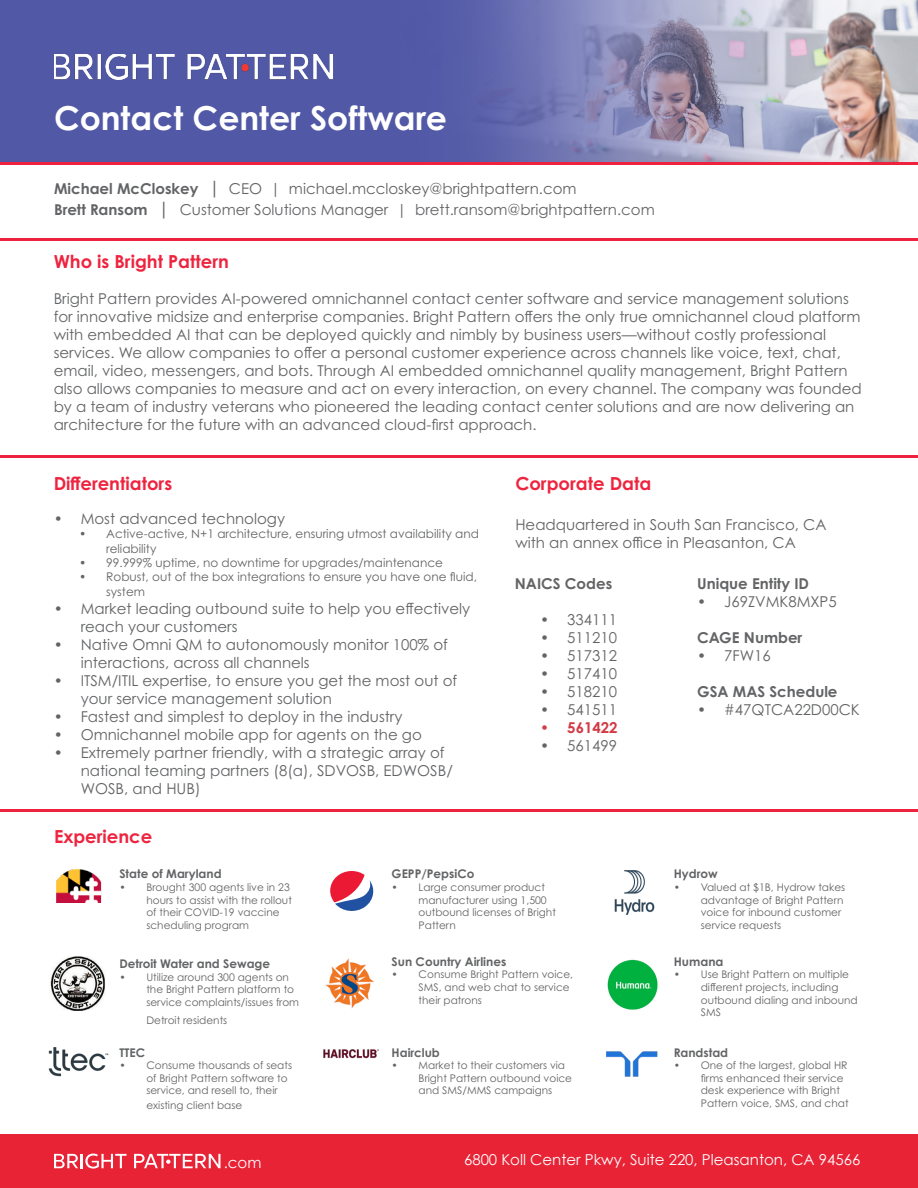
<style>
.page{position:relative;width:918px;height:1188px;background:#fff}
.page>*{position:absolute;margin:0;border:0;box-sizing:border-box;transform-origin:0 0}
.t1{font:700 33px "Century Gothic Pro";color:#fff}
.t2{font:700 18px "Century Gothic Pro";color:#ee243f}
.t3{font:15px/18px "Century Gothic Pro";color:#636466}
.t4{font:15px "Century Gothic";color:#fff}
.t5{font:700 15px "Century Gothic Pro";color:#636466}
.t6{font:700 15px "Century Gothic Pro";color:#d23a44}
.t7{font:12px/14.4px "Century Gothic Pro";color:#636466}
.t8{font:700 12px "Century Gothic Pro";color:#636466}
.t9{font:10.5px/12.6px "Century Gothic Pro";color:#636466}
.s1{font-weight:700}
.s2{font-size:18px}
</style>
<div class="page">
<img style="left:0;top:0;width:918px;height:162px">
<img style="left:54px;top:54px;width:280px;height:25px">
<hr style="left:0;top:162px;width:918px;height:3px;background:#ee223e">
<hr style="left:0;top:238px;width:918px;height:3px;background:#ee223e">
<hr style="left:0;top:455px;width:918px;height:3px;background:#ee223e">
<hr style="left:0;top:809px;width:918px;height:3px;background:#ee223e">
<div style="left:0;top:1134px;width:918px;height:54px;background:#e92336"></div>
<svg style="left:54px;top:1154px;width:73px;height:15px"></svg>
<svg style="left:134px;top:1154px;width:86px;height:14px"></svg>
<img style="left:56px;top:869px;width:46px;height:34px">
<svg style="left:330px;top:871px;width:44px;height:40px"></svg>
<img style="left:614px;top:870px;width:41px;height:45px">
<img style="left:50px;top:957px;width:55px;height:54px">
<img style="left:325px;top:958px;width:49px;height:51px">
<img style="left:607px;top:959px;width:51px;height:51px">
<img style="left:48px;top:1047px;width:61px;height:30px">
<img style="left:323px;top:1049px;width:56px;height:10px">
<img style="left:606px;top:1051px;width:52px;height:26px">
<h1 class="t1" style="left:54px;top:98px;width:395px">Contact Center Software</h1>
<p class="t3" style="left:54px;top:177px;width:602px;line-height:21.6px"><span class="s1">Michael McCloskey</span> <span class="s2">|</span> CEO | michael.mccloskey@brightpattern.com<br><span class="s1">Brett Ransom</span> <span class="s2">|</span> Customer Solutions Manager | brett.ransom@brightpattern.com</p>
<p class="t2" style="left:54px;top:250px;width:177px">Who is Bright Pattern</p>
<p class="t3" style="left:54px;top:290px;width:810px">Bright Pattern provides AI-powered omnichannel contact center software and service management solutions for innovative midsize and enterprise companies. Bright Pattern offers the only true omnichannel cloud platform with embedded AI that can be deployed quickly and nimbly by business users—without costly professional services. We allow companies to offer a personal customer experience across channels like voice, text, chat, email, video, messengers, and bots. Through AI embedded omnichannel quality management, Bright Pattern also allows companies to measure and act on every interaction, on every channel. The company was founded by a team of industry veterans who pioneered the leading contact center solutions and are now delivering an architecture for the future with an advanced cloud-first approach.</p>
<p class="t2" style="left:54px;top:472px;width:120px">Differentiators</p>
<p class="t3" style="left:54px;top:509px;width:233px">• Most advanced technology</p>
<p class="t7" style="left:106px;top:527px;width:374px;text-indent:-27px">• Active-active, N+1 architecture, ensuring utmost availability and reliability</p>
<p class="t7" style="left:79px;top:555px;width:365px">• 99.999% uptime, no downtime for upgrades/maintenance</p>
<p class="t7" style="left:106px;top:570px;width:372px;text-indent:-27px">• Robust, out of the box integrations to ensure you have one fluid, system</p>
<p class="t3" style="left:81px;top:599px;width:391px;text-indent:-27px">• Market leading outbound suite to help you effectively reach your customers</p>
<p class="t3" style="left:81px;top:635px;width:369px;text-indent:-27px">• Native Omni QM to autonomously monitor 100% of interactions, across all channels</p>
<p class="t3" style="left:81px;top:671px;width:378px;text-indent:-27px">• ITSM/ITIL expertise, to ensure you get the most out of your service management solution</p>
<p class="t3" style="left:54px;top:707px;width:350px">• Fastest and simplest to deploy in the industry</p>
<p class="t3" style="left:54px;top:725px;width:370px">• Omnichannel mobile app for agents on the go</p>
<p class="t3" style="left:81px;top:743px;width:374px;text-indent:-27px">• Extremely partner friendly, with a strategic array of national teaming partners (8(a), SDVOSB, EDWOSB/<br>WOSB, and HUB)</p>
<p class="t2" style="left:515px;top:472px;width:138px">Corporate Data</p>
<p class="t3" style="left:515px;top:515px;width:313px">Headquartered in South San Francisco, CA with an annex office in Pleasanton, CA</p>
<p class="t5" style="left:697px;top:574px;width:113px">Unique Entity ID</p>
<p class="t3" style="left:697px;top:592px;width:141px">• J69ZVMK8MXP5</p>
<p class="t5" style="left:697px;top:628px;width:107px">CAGE Number</p>
<p class="t3" style="left:697px;top:646px;width:75px">• 7FW16</p>
<p class="t5" style="left:697px;top:682px;width:142px">GSA MAS Schedule</p>
<p class="t3" style="left:697px;top:700px;width:164px">• #47QTCA22D00CK</p>
<p class="t5" style="left:515px;top:574px;width:99px">NAICS Codes</p>
<p class="t3" style="left:540px;top:610px;width:78px">• 334111</p>
<p class="t3" style="left:540px;top:628px;width:78px">• 511210</p>
<p class="t3" style="left:540px;top:646px;width:78px">• 517312</p>
<p class="t3" style="left:540px;top:664px;width:78px">• 517410</p>
<p class="t3" style="left:540px;top:682px;width:78px">• 518210</p>
<p class="t3" style="left:540px;top:700px;width:78px">• 541511</p>
<p class="t6" style="left:540px;top:718px;width:79px">• 561422</p>
<p class="t3" style="left:540px;top:736px;width:78px">• 561499</p>
<p class="t2" style="left:54px;top:825px;width:100px">Experience</p>
<p class="t8" style="left:119px;top:866px;width:104px">State of Maryland</p>
<p class="t9" style="left:146px;top:881px;width:147px;text-indent:-27px">• Brought 300 agents live in 23 hours to assist with the rollout of their COVID-19 vaccine scheduling program</p>
<p class="t8" style="left:119px;top:956px;width:152px">Detroit Water and Sewage</p>
<p class="t9" style="left:146px;top:970px;width:154px;text-indent:-27px">• Utilize around 300 agents on the Bright Pattern platform to service complaints/issues from</p>
<p class="t9" style="left:146px;top:1014px;width:82px">Detroit residents</p>
<p class="t8" style="left:119px;top:1045px;width:27px">TTEC</p>
<p class="t9" style="left:146px;top:1059px;width:147px;text-indent:-27px">• Consume thousands of seats of Bright Pattern software to service, and resell to, their</p>
<p class="t9" style="left:146px;top:1098px;width:98px">existing client base</p>
<p class="t8" style="left:392px;top:866px;width:84px">GEPP/PepsiCo</p>
<p class="t9" style="left:419px;top:881px;width:139px;text-indent:-27px">• Large consumer product manufacturer using 1,500 outbound licenses of Bright<br>Pattern</p>
<p class="t8" style="left:392px;top:954px;width:116px">Sun Country Airlines</p>
<p class="t9" style="left:419px;top:968px;width:156px;text-indent:-27px">• Consume Bright Pattern voice,<br>SMS, and web chat to service their patrons</p>
<p class="t8" style="left:392px;top:1045px;width:50px">Hairclub</p>
<p class="t9" style="left:419px;top:1059px;width:155px;text-indent:-27px">• Market to their customers via<br>Bright Pattern outbound voice and SMS/MMS campaigns</p>
<p class="t8" style="left:674px;top:866px;width:45px">Hydrow</p>
<p class="t9" style="left:701px;top:881px;width:146px;text-indent:-27px">• Valued at $1B, Hydrow takes advantage of Bright Pattern voice for inbound customer service requests</p>
<p class="t8" style="left:674px;top:954px;width:51px">Humana</p>
<p class="t9" style="left:701px;top:968px;width:158px;text-indent:-27px">• Use Bright Pattern on multiple different projects, including outbound dialing and inbound<br>SMS</p>
<p class="t8" style="left:674px;top:1045px;width:56px">Randstad</p>
<p class="t9" style="left:701px;top:1059px;width:149px;text-indent:-27px">• One of the largest, global HR firms enhanced their service desk experience with Bright<br>Pattern voice, SMS, and chat</p>
<p class="t4" style="left:224px;top:1152px;width:39px">.com</p>
<p class="t4" style="left:464px;top:1149px;width:398px">6800 Koll Center Pkwy, Suite 220, Pleasanton, CA 94566</p>
</div>
